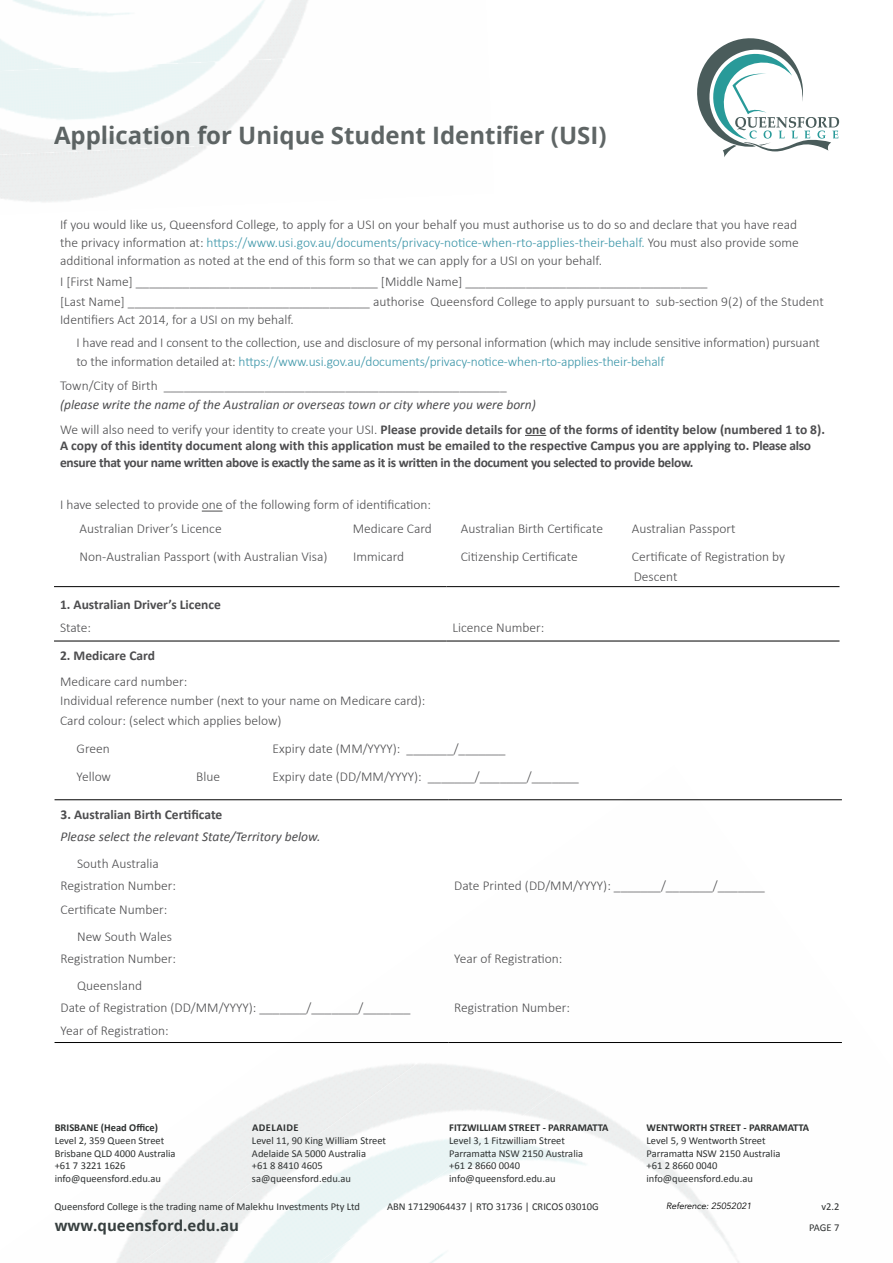
<style>
.page{position:relative;width:893px;height:1263px;background:#fff}
.page>*{position:absolute;margin:0;border:0;box-sizing:border-box;transform-origin:0 0}
.t1{font:700 24px "Open Sans";color:#373f3f}
.t2{font:700 15px "Open Sans";color:#373f3f}
.t3{font:300 13.5px/22.2px "Calibri";color:#4d4d4f}
.t4{font:italic 13.5px/24.6px "Calibri";color:#4d4d4f}
.t5{font:700 13.5px/16.5px "Calibri";letter-spacing:-.025em;color:#4d4d4f}
.t6{font:700 13.5px "Calibri";letter-spacing:-.005em;color:#4d4d4f}
.t7{font:10.5px/12.6px "Calibri";color:#2e3131}
.t8{font:700 10.5px "Calibri";color:#2e3131}
.t9{font:700 10.5px "Calibri";letter-spacing:.04em;color:#2e3131}
.t10{font:italic 9px "Avenir";color:#000}
.s1{color:#3a95a8}
.s2{font-weight:300;font-style:normal}
.s3{font-weight:700;font-style:normal}
</style>
<div class="page">
<img style="left:159px;top:1177px;width:580px;height:86px">
<img style="left:220px;top:1261px;width:520px;height:2px">
<hr style="left:54px;top:586px;width:392px;height:1px;background:#000">
<hr style="left:446px;top:586px;width:393px;height:1px;background:#000">
<hr style="left:54px;top:641px;width:392px;height:1px;background:#000">
<hr style="left:446px;top:641px;width:393px;height:1px;background:#000">
<svg style="left:525px;top:435px;width:21px;height:1px"></svg>
<svg style="left:202px;top:511px;width:21px;height:1px"></svg>
<svg style="left:697px;top:38px;width:142px;height:119px"></svg>
<hr style="left:55px;top:1042px;width:393px;height:1px;background:#000">
<hr style="left:448px;top:1042px;width:394px;height:1px;background:#000">
<hr style="left:55px;top:799px;width:393px;height:1px;background:#000">
<hr style="left:448px;top:799px;width:394px;height:1px;background:#000">
<h1 class="t1" style="left:54px;top:118px;width:554px">Application for Unique Student Identifier (USI)</h1>
<p class="t3" style="left:60px;top:215px;width:740px;line-height:18px">If you would like us, Queensford College, to apply for a USI on your behalf you must authorise us to do so and declare that you have read the privacy information at: <span class="s1">https://www.usi.gov.au/documents/privacy-notice-when-rto-applies-their-behalf.</span> You must also provide some additional information as noted at the end of this form so that we can apply for a USI on your behalf.</p>
<p class="t3" style="left:60px;top:271px;width:765px;line-height:20.7px">I [First Name] ____________________________________ [Middle Name] ____________________________________<br>[Last Name] ____________________________________ authorise Queensford College to apply pursuant to sub-section 9(2) of the Student</p>
<p class="t3" style="left:76px;top:308px;width:745px;text-indent:-16px">Identifiers Act 2014, for a USI on my behalf.<br>I have read and I consent to the collection, use and disclosure of my personal information (which may include sensitive information) pursuant</p>
<p class="t3" style="left:60px;top:349px;width:606px;line-height:23.7px;text-indent:16px">to the information detailed at: <span class="s1">https://www.usi.gov.au/documents/privacy-notice-when-rto-applies-their-behalf<br></span>Town/City of Birth ___________________________________________________</p>
<p class="t4" style="left:60px;top:392px;width:766px">(please write the name of the Australian or overseas town or city where you were born)<br><span class="s2">We will also need to verify your identity to create your USI.</span> <span class="s3">Please provide details for one of the forms of identity below (numbered 1 to 8).</span></p>
<p class="t5" style="left:60px;top:437px;width:753px">A copy of this identity document along with this application must be emailed to the respective Campus you are applying to. Please also ensure that your name written above is exactly the same as it is written in the document you selected to provide below.</p>
<p class="t3" style="left:80px;top:493px;width:353px;line-height:23.7px;text-indent:-20px">I have selected to provide one of the following form of identification:<br>Australian Driver’s Licence</p>
<p class="t3" style="left:353px;top:517px;width:81px">Medicare Card</p>
<p class="t3" style="left:461px;top:517px;width:144px">Australian Birth Certificate</p>
<p class="t3" style="left:632px;top:517px;width:105px">Australian Passport</p>
<p class="t3" style="left:80px;top:545px;width:249px">Non-Australian Passport (with Australian Visa)</p>
<p class="t3" style="left:353px;top:545px;width:53px">Immicard</p>
<p class="t3" style="left:461px;top:545px;width:119px">Citizenship Certificate</p>
<p class="t3" style="left:632px;top:547px;width:155px;line-height:19.5px">Certificate of Registration by<br>Descent</p>
<p class="t6" style="left:60px;top:595px;width:162px">1. Australian Driver’s Licence</p>
<p class="t3" style="left:60px;top:616px;width:33px">State:</p>
<p class="t3" style="left:452px;top:616px;width:93px">Licence Number:</p>
<p class="t6" style="left:60px;top:646px;width:97px">2. Medicare Card</p>
<p class="t3" style="left:60px;top:671px;width:367px;line-height:19.5px">Medicare card number:<br>Individual reference number (next to your name on Medicare card):<br>Card colour: (select which applies below)</p>
<p class="t3" style="left:77px;top:737px;width:35px">Green</p>
<p class="t3" style="left:273px;top:737px;width:234px">Expiry date (MM/YYYY): _______/_______</p>
<p class="t3" style="left:77px;top:765px;width:36px">Yellow</p>
<p class="t3" style="left:196px;top:765px;width:25px">Blue</p>
<p class="t3" style="left:273px;top:765px;width:308px">Expiry date (DD/MM/YYYY): _______/_______/_______</p>
<p class="t6" style="left:61px;top:805px;width:163px">3. Australian Birth Certificate</p>
<p class="t4" style="left:61px;top:824px;width:262px">Please select the relevant State/Territory below.</p>
<p class="t3" style="left:61px;top:852px;width:117px;text-align:center">South Australia<br>Registration Number:</p>
<p class="t3" style="left:454px;top:875px;width:312px">Date Printed (DD/MM/YYYY): _______/_______/_______</p>
<p class="t3" style="left:77px;top:896px;width:97px;line-height:26.8px;text-indent:-17px">Certificate Number:<br>New South Wales</p>
<p class="t3" style="left:61px;top:947px;width:117px">Registration Number:</p>
<p class="t3" style="left:454px;top:947px;width:110px">Year of Registration:</p>
<p class="t3" style="left:61px;top:974px;width:351px;text-indent:17px">Queensland<br>Date of Registration (DD/MM/YYYY): _______/_______/_______</p>
<p class="t3" style="left:454px;top:996px;width:117px">Registration Number:</p>
<p class="t3" style="left:61px;top:1019px;width:110px">Year of Registration:</p>
<p class="t8" style="left:55px;top:1120px;width:105px">BRISBANE (Head Office)</p>
<p class="t7" style="left:55px;top:1134px;width:122px">Level 2, 359 Queen Street<br>Brisbane QLD 4000 Australia +61 7 3221 1626 info@queensford.edu.au</p>
<p class="t9" style="left:252px;top:1120px;width:48px">ADELAIDE</p>
<p class="t7" style="left:252px;top:1134px;width:136px">Level 11, 90 King William Street<br>Adelaide SA 5000 Australia<br>+61 8 8410 4605 sa@queensford.edu.au</p>
<p class="t8" style="left:449px;top:1120px;width:161px">FITZWILLIAM STREET - PARRAMATTA</p>
<p class="t7" style="left:449px;top:1134px;width:135px">Level 3, 1 Fitzwilliam Street<br>Parramatta NSW 2150 Australia +61 2 8660 0040 info@queensford.edu.au</p>
<p class="t8" style="left:646px;top:1120px;width:164px">WENTWORTH STREET - PARRAMATTA</p>
<p class="t7" style="left:646px;top:1134px;width:135px">Level 5, 9 Wentworth Street<br>Parramatta NSW 2150 Australia +61 2 8660 0040 info@queensford.edu.au</p>
<p class="t10" style="left:666px;top:1200px;width:87px">Reference: 25052021</p>
<p class="t7" style="left:55px;top:1200px;width:307px">Queensford College is the trading name of Malekhu Investments Pty Ltd</p>
<p class="t7" style="left:387px;top:1200px;width:213px">ABN 17129064437 | RTO 31736 | CRICOS 03010G</p>
<p class="t7" style="left:821px;top:1200px;width:20px">v2.2</p>
<p class="t2" style="left:55px;top:1215px;width:186px">www.queensford.edu.au</p>
<p class="t7" style="left:809px;top:1221px;width:32px">PAGE 7</p>
</div>
